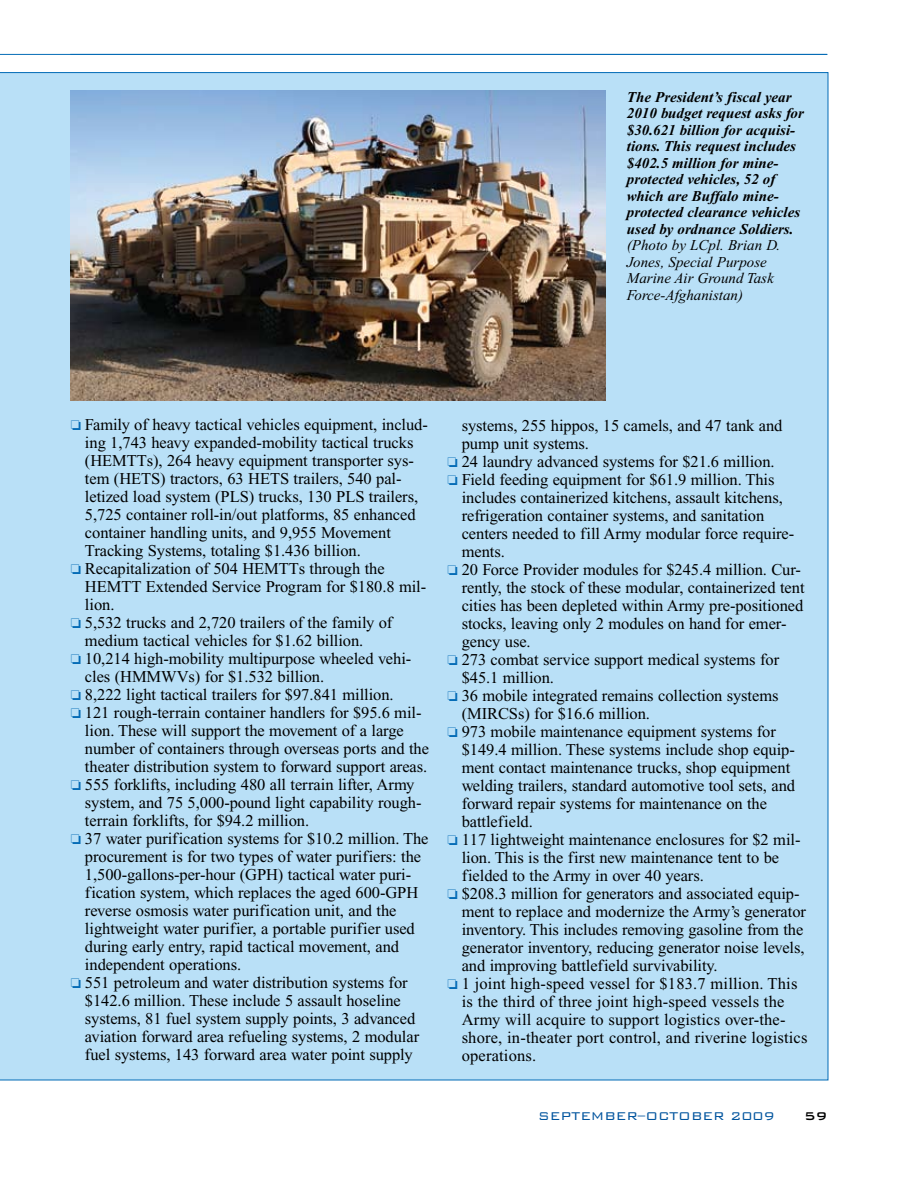
<style>
.page{position:relative;width:918px;height:1188px;background:#fff}
.page>*{position:absolute;margin:0;border:0;box-sizing:border-box;transform-origin:0 0}
.t1{font:16.5px/18px "Times New Roman";letter-spacing:-.005em;color:#000}
.t2{font:italic 700 15px/16.5px "Times New Roman";color:#000}
.t3{font:italic 15px/16.5px "Times New Roman";color:#000}
.t4{font:300 15px "Bank Gothic BT";color:#00549e}
.t5{font:500 15px "Bank Gothic BT";color:#000}
.s1{color:#056cb6}
</style>
<div class="page">
<div style="left:0;top:72px;width:828px;height:1008px;background:#b9e0f7"></div>
<hr style="left:0;top:54px;width:827px;height:1px;background:#056cb6">
<img style="left:71px;top:90px;width:535px;height:310px">
<p class="t2" style="left:627px;top:89px;width:179px">The President’s fiscal year<br>2010 budget request asks for $30.621 billion for acquisi&shy;tions. This request includes $402.5 million for mine&shy;protected vehicles, 52 of which are Buffalo mine&shy;protected clearance vehicles used by ordnance Soldiers.</p>
<p class="t3" style="left:627px;top:237px;width:155px">(Photo by LCpl. Brian D.<br>Jones, Special Purpose<br>Marine Air Ground Task<br>Force-Afghanistan)</p>
<p class="t1" style="left:85px;top:415px;width:344px;text-indent:-14px"><span class="s1">□</span> Family of heavy tactical vehicles equipment, includ&shy;ing 1,743 heavy expanded-mobility tactical trucks (HEMTTs), 264 heavy equipment transporter sys&shy;tem (HETS) tractors, 63 HETS trailers, 540 pal&shy;letized load system (PLS) trucks, 130 PLS trailers, 5,725 container roll-in/out platforms, 85 enhanced container handling units, and 9,955 Movement Tracking Systems, totaling $1.436 billion.</p>
<p class="t1" style="left:85px;top:559px;width:343px;text-indent:-14px"><span class="s1">□</span> Recapitalization of 504 HEMTTs through the<br>HEMTT Extended Service Program for $180.8 mil&shy;lion.</p>
<p class="t1" style="left:85px;top:613px;width:309px;text-indent:-14px"><span class="s1">□</span> 5,532 trucks and 2,720 trailers of the family of medium tactical vehicles for $1.62 billion.</p>
<p class="t1" style="left:85px;top:649px;width:328px;text-indent:-14px"><span class="s1">□</span> 10,214 high-mobility multipurpose wheeled vehi&shy;cles (HMMWVs) for $1.532 billion.</p>
<p class="t1" style="left:71px;top:685px;width:324px"><span class="s1">□</span> 8,222 light tactical trailers for $97.841 million.</p>
<p class="t1" style="left:85px;top:703px;width:346px;text-indent:-14px"><span class="s1">□</span> 121 rough-terrain container handlers for $95.6 mil&shy;lion. These will support the movement of a large number of containers through overseas ports and the theater distribution system to forward support areas.</p>
<p class="t1" style="left:85px;top:775px;width:338px;text-indent:-14px"><span class="s1">□</span> 555 forklifts, including 480 all terrain lifter, Army system, and 75 5,000-pound light capability rough&shy;terrain forklifts, for $94.2 million.</p>
<p class="t1" style="left:85px;top:829px;width:345px;text-indent:-14px"><span class="s1">□</span> 37 water purification systems for $10.2 million. The procurement is for two types of water purifiers: the 1,500-gallons-per-hour (GPH) tactical water puri&shy;fication system, which replaces the aged 600-GPH reverse osmosis water purification unit, and the lightweight water purifier, a portable purifier used during early entry, rapid tactical movement, and independent operations.</p>
<p class="t1" style="left:85px;top:973px;width:336px;text-indent:-14px"><span class="s1">□</span> 551 petroleum and water distribution systems for $142.6 million. These include 5 assault hoseline systems, 81 fuel system supply points, 3 advanced aviation forward area refueling systems, 2 modular fuel systems, 143 forward area water point supply</p>
<p class="t1" style="left:462px;top:417px;width:322px">systems, 255 hippos, 15 camels, and 47 tank and pump unit systems.</p>
<p class="t1" style="left:447px;top:453px;width:329px"><span class="s1">□</span> 24 laundry advanced systems for $21.6 million.</p>
<p class="t1" style="left:462px;top:471px;width:334px;text-indent:-14px"><span class="s1">□</span> Field feeding equipment for $61.9 million. This includes containerized kitchens, assault kitchens, refrigeration container systems, and sanitation centers needed to fill Army modular force require&shy;ments.</p>
<p class="t1" style="left:462px;top:561px;width:344px;text-indent:-14px"><span class="s1">□</span> 20 Force Provider modules for $245.4 million. Cur&shy;rently, the stock of these modular, containerized tent cities has been depleted within Army pre-positioned stocks, leaving only 2 modules on hand for emer&shy;gency use.</p>
<p class="t1" style="left:462px;top:651px;width:319px;text-indent:-14px"><span class="s1">□</span> 273 combat service support medical systems for $45.1 million.</p>
<p class="t1" style="left:462px;top:687px;width:318px;text-indent:-14px"><span class="s1">□</span> 36 mobile integrated remains collection systems (MIRCSs) for $16.6 million.</p>
<p class="t1" style="left:462px;top:723px;width:335px;text-indent:-14px"><span class="s1">□</span> 973 mobile maintenance equipment systems for $149.4 million. These systems include shop equip&shy;ment contact maintenance trucks, shop equipment welding trailers, standard automotive tool sets, and forward repair systems for maintenance on the battlefield.</p>
<p class="t1" style="left:462px;top:831px;width:340px;text-indent:-14px"><span class="s1">□</span> 117 lightweight maintenance enclosures for $2 mil&shy;lion. This is the first new maintenance tent to be fielded to the Army in over 40 years.</p>
<p class="t1" style="left:462px;top:885px;width:346px;text-indent:-14px"><span class="s1">□</span> $208.3 million for generators and associated equip&shy;ment to replace and modernize the Army’s generator inventory. This includes removing gasoline from the generator inventory, reducing generator noise levels, and improving battlefield survivability.</p>
<p class="t1" style="left:462px;top:975px;width:347px;text-indent:-14px"><span class="s1">□</span> 1 joint high-speed vessel for $183.7 million. This is the third of three joint high-speed vessels the Army will acquire to support logistics over-the&shy;shore, in-theater port control, and riverine logistics operations.</p>
<p class="t4" style="left:538px;top:1108px;width:45px">Septem</p>
<p class="t4" style="left:604px;top:1108px;width:172px">ber–Octo ber 2009</p>
<p class="t5" style="left:804px;top:1108px;width:25px">59</p>
</div>
